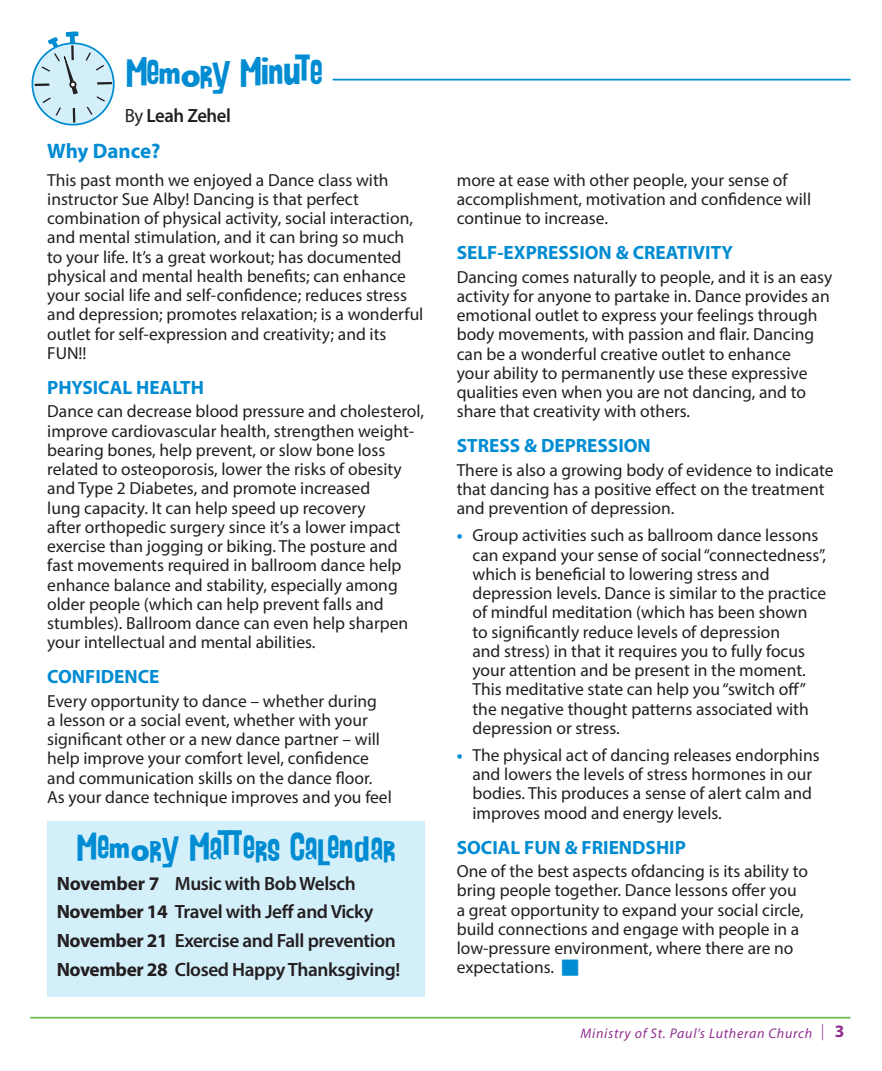
<style>
.page{position:relative;width:882px;height:1071px;background:#fff}
.page>*{position:absolute;margin:0;border:0;box-sizing:border-box;transform-origin:0 0}
.t1{font:33.25px "AHDN";letter-spacing:-.01em;color:#008cd2}
.t2{font:31.5px "AHDN";letter-spacing:.01em;color:#008cd2}
.t3{font:700 21px "Myriad Pro";letter-spacing:-.005em;color:#008cd2}
.t4{font:600 19.25px/28.9px "Myriad Pro";letter-spacing:-.02em;color:#231f20}
.t5{font:700 19.25px "Myriad Pro";color:#008cd2}
.t6{font:17.5px/19.2px "Myriad Pro";color:#231f20}
.t7{font:italic 14px "Myriad Pro";letter-spacing:.05em;color:#91308e}
.s1{font-weight:400}
.s2{font-weight:700}
.s3{font-weight:700;color:#008cd2}
.s4{color:#008cd2}
.s5{font-family:"Gotham";font-weight:300;font-style:normal;font-size:17.5px}
.s6{font-weight:700;font-style:normal;font-size:17.5px}
</style>
<div class="page">
<hr style="left:30px;top:1017px;width:821px;height:2px;background:#67bd4a">
<div style="left:66px;top:31px;width:13px;height:6px;border:2px solid #008cd2"></div>
<svg style="left:31px;top:34px;width:84px;height:92px"></svg>
<div style="left:69px;top:81px;width:8px;height:7px;border:2px solid #231f20;border-radius:50%"></div>
<hr style="left:333px;top:79px;width:518px;height:1px;background:#008cd2">
<div style="left:47px;top:822px;width:378px;height:175px;background:#d3effa"></div>
<h1 class="t1" style="left:126px;top:55px;width:200px">Memory Minute:</h1>
<p class="t4" style="left:125px;top:100px;width:108px"><span class="s1">By</span> Leah Zehel</p>
<p class="t3" style="left:47px;top:137px;width:115px">Why Dance?</p>
<p class="t6" style="left:47px;top:170px;width:378px">This past month we enjoyed a Dance class with instructor Sue Alby! Dancing is that perfect combination of physical activity, social interaction, and mental stimulation, and it can bring so much to your life. It’s a great workout; has documented physical and mental health benefits; can enhance your social life and self-confidence; reduces stress and depression; promotes relaxation; is a wonderful outlet for self-expression and creativity; and its FUN!!</p>
<p class="t5" style="left:47px;top:375px;width:158px">PHYSICAL HEALTH</p>
<p class="t6" style="left:47px;top:402px;width:378px">Dance can decrease blood pressure and cholesterol, improve cardiovascular health, strengthen weight&shy;bearing bones, help prevent, or slow bone loss related to osteoporosis, lower the risks of obesity and Type 2 Diabetes, and promote increased<br>lung capacity. It can help speed up recovery<br>after orthopedic surgery since it’s a lower impact exercise than jogging or biking. The posture and fast movements required in ballroom dance help enhance balance and stability, especially among older people (which can help prevent falls and stumbles). Ballroom dance can even help sharpen your intellectual and mental abilities.</p>
<p class="t5" style="left:47px;top:664px;width:114px">CONFIDENCE</p>
<p class="t6" style="left:47px;top:691px;width:346px">Every opportunity to dance – whether during<br>a lesson or a social event, whether with your significant other or a new dance partner – will help improve your comfort level, confidence and communication skills on the dance floor.<br>As your dance technique improves and you feel</p>
<h2 class="t2" style="left:77px;top:831px;width:320px">Memory Matters Calendar</h2>
<p class="t4" style="left:57px;top:868px;width:345px"><span class="s2">November 7</span> Music with Bob Welsch <span class="s2">November 14</span> Travel with Jeff and Vicky <span class="s2">November 21</span> Exercise and Fall prevention <span class="s2">November 28</span> Closed Happy Thanksgiving!</p>
<p class="t6" style="left:457px;top:170px;width:356px">more at ease with other people, your sense of accomplishment, motivation and confidence will continue to increase.</p>
<p class="t5" style="left:457px;top:240px;width:278px">SELF-EXPRESSION &amp; CREATIVITY</p>
<p class="t6" style="left:457px;top:267px;width:377px">Dancing comes naturally to people, and it is an easy activity for anyone to partake in. Dance provides an emotional outlet to express your feelings through body movements, with passion and flair. Dancing can be a wonderful creative outlet to enhance<br>your ability to permanently use these expressive qualities even when you are not dancing, and to share that creativity with others.</p>
<p class="t5" style="left:457px;top:433px;width:196px">STRESS &amp; DEPRESSION</p>
<p class="t6" style="left:457px;top:460px;width:378px">There is also a growing body of evidence to indicate that dancing has a positive effect on the treatment and prevention of depression.</p>
<p class="t6" style="left:472px;top:526px;width:355px;text-indent:-16px"><span class="s3">•</span> Group activities such as ballroom dance lessons can expand your sense of social “connectedness”, which is beneficial to lowering stress and depression levels. Dance is similar to the practice of mindful meditation (which has been shown to significantly reduce levels of depression<br>and stress) in that it requires you to fully focus your attention and be present in the moment.<br>This meditative state can help you “switch off” the negative thought patterns associated with depression or stress.</p>
<p class="t6" style="left:472px;top:745px;width:349px;text-indent:-16px"><span class="s3">•</span> The physical act of dancing releases endorphins and lowers the levels of stress hormones in our bodies. This produces a sense of alert calm and improves mood and energy levels.</p>
<p class="t5" style="left:457px;top:835px;width:231px">SOCIAL FUN &amp; FRIENDSHIP</p>
<p class="t6" style="left:457px;top:861px;width:353px">One of the best aspects ofdancing is its ability to bring people together. Dance lessons offer you a great opportunity to expand your social circle, build connections and engage with people in a low-pressure environment, where there are no expectations. <span class="s4">■</span></p>
<p class="t7" style="left:580px;top:1024px;width:266px">Ministry of St. Paul’s Lutheran Church <span class="s5">|</span> <span class="s6">3</span></p>
</div>
